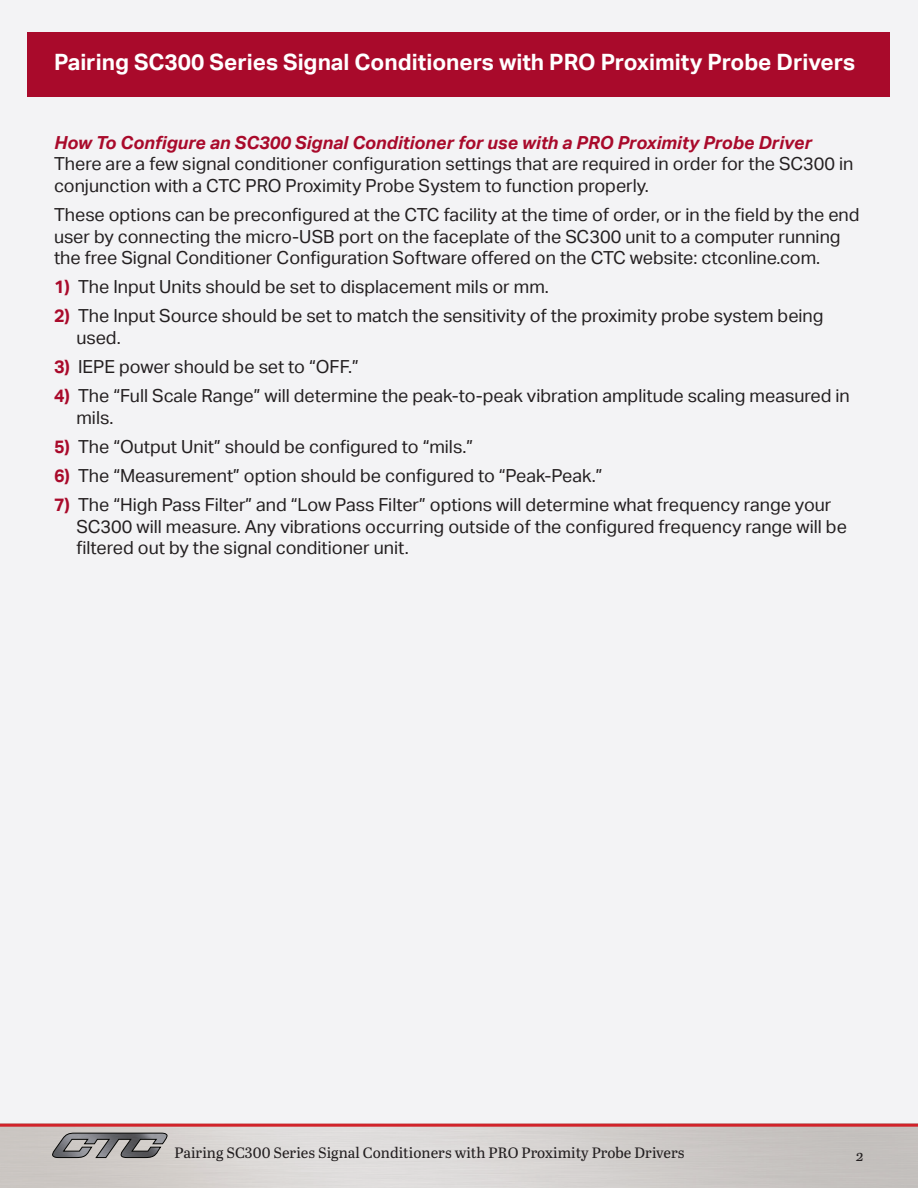
<style>
.page{position:relative;width:918px;height:1188px;background:#f3f3f5}
.page>*{position:absolute;margin:0;border:0;box-sizing:border-box;transform-origin:0 0}
.t1{font:700 22.5px "Aktiv Grotesk";color:#fff}
.t2{font:18px/21.6px "Aktiv Grotesk";color:#231f20}
.t3{font:italic 700 18px "Aktiv Grotesk";color:#a90a2b}
.t4{font:15px "Abril Text";color:#231f20}
.t5{font:italic 15px "Abril Text";color:#231f20}
.s1{font-weight:700;color:#a90a2b}
</style>
<div class="page">
<hr style="left:0;top:1124px;width:918px;height:3px;background:#d1232a">
<svg style="left:52px;top:1133px;width:116px;height:25px;background:#858484"></svg>
<div style="left:27px;top:32px;width:862px;height:65px;background:#a90a2b"></div>
<p class="t1" style="left:54px;top:49px;width:803px">Pairing SC300 Series Signal Conditioners with PRO Proximity Probe Drivers</p>
<p class="t3" style="left:54px;top:132px;width:759px">How To Configure an SC300 Signal Conditioner for use with a PRO Proximity Probe Driver</p>
<p class="t2" style="left:54px;top:153px;width:801px">There are a few signal conditioner configuration settings that are required in order for the SC300 in conjunction with a CTC PRO Proximity Probe System to function properly.</p>
<p class="t2" style="left:54px;top:204px;width:807px">These options can be preconfigured at the CTC facility at the time of order, or in the field by the end user by connecting the micro-USB port on the faceplate of the SC300 unit to a computer running the free Signal Conditioner Configuration Software offered on the CTC website: ctconline.com.</p>
<p class="t2" style="left:54px;top:276px;width:496px"><span class="s1">1)</span> The Input Units should be set to displacement mils or mm.</p>
<p class="t2" style="left:76px;top:305px;width:749px;text-indent:-22px"><span class="s1">2)</span> The Input Source should be set to match the sensitivity of the proximity probe system being used.</p>
<p class="t2" style="left:54px;top:356px;width:306px"><span class="s1">3)</span> IEPE power should be set to “OFF.”</p>
<p class="t2" style="left:76px;top:385px;width:775px;text-indent:-22px"><span class="s1">4)</span> The “Full Scale Range” will determine the peak-to-peak vibration amplitude scaling measured in mils.</p>
<p class="t2" style="left:54px;top:436px;width:421px"><span class="s1">5)</span> The “Output Unit” should be configured to “mils.”</p>
<p class="t2" style="left:54px;top:465px;width:550px"><span class="s1">6)</span> The “Measurement” option should be configured to “Peak-Peak.”</p>
<p class="t2" style="left:76px;top:494px;width:772px;text-indent:-22px"><span class="s1">7)</span> The “High Pass Filter” and “Low Pass Filter” options will determine what frequency range your<br>SC300 will measure. Any vibrations occurring outside of the configured frequency range will be filtered out by the signal conditioner unit.</p>
<p class="t4" style="left:175px;top:1142px;width:511px">Pairing SC300 Series Signal Conditioners with PRO Proximity Probe Drivers</p>
<p class="t5" style="left:856px;top:1144px;width:9px">2</p>
</div>
